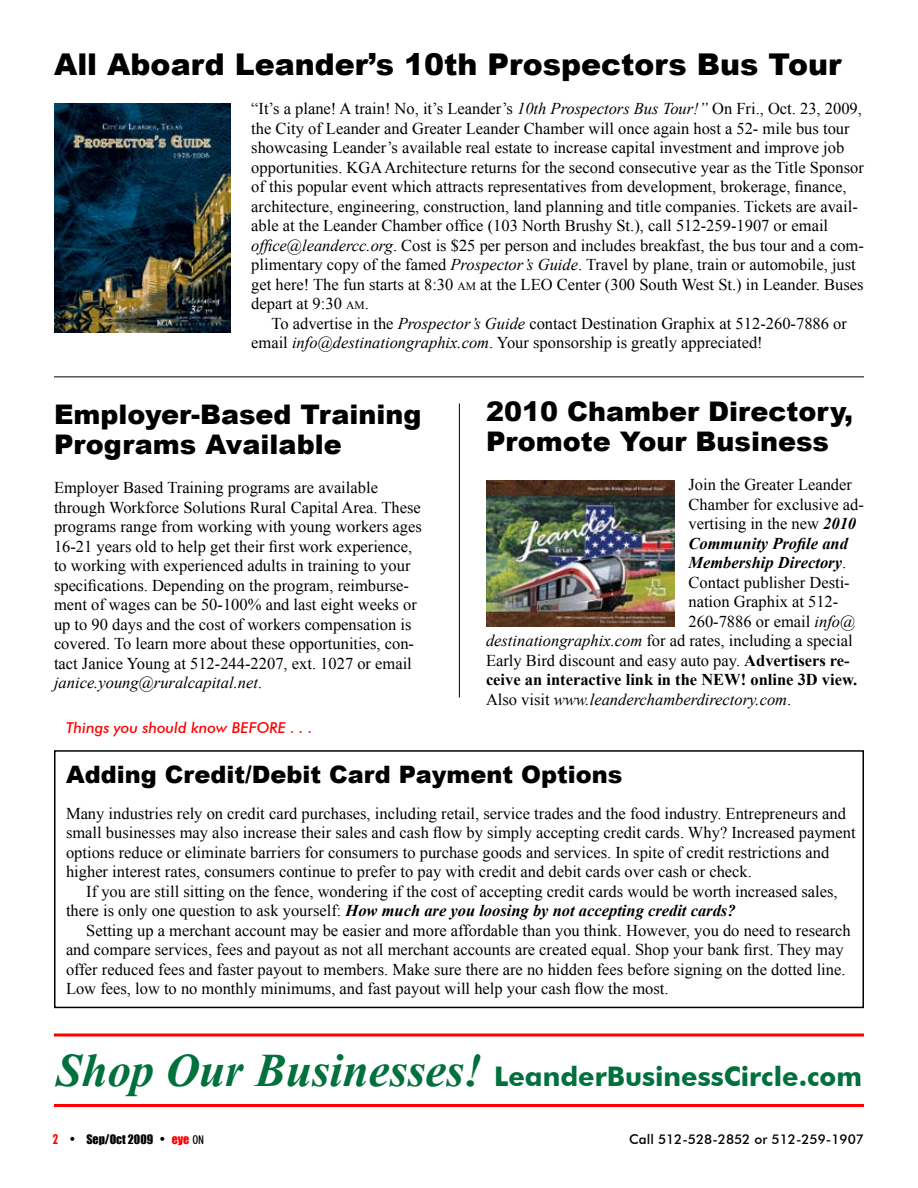
<style>
.page{position:relative;width:918px;height:1188px;background:#fff}
.page>*{position:absolute;margin:0;border:0;box-sizing:border-box;transform-origin:0 0}
.t1{font:900 30px "Arial";color:#000}
.t2{font:900 27px/30px "Arial";color:#000}
.t3{font:700 27px "Futura BT";color:#00703c}
.t4{font:900 24px "Arial";color:#000}
.t5{font:16.5px/19.5px "Times New Roman";color:#000}
.t6{font:700 16.5px "Times New Roman";color:#000}
.t7{font:italic 16.5px "Times New Roman";color:#000}
.t8{font:italic 700 16.5px "Times New Roman";color:#000}
.t9{font:italic 500 15px "Futura BT";color:#f00}
.t10{font:500 13.5px "Futura BT";color:#000}
.t11{font:12px "Impact";color:#000}
.s1{font-style:italic}
.s2{font-size:11.55px}
.s3{font-weight:700;font-style:italic}
.s4{font-weight:400;font-style:normal}
.s5{font-weight:700}
.s6{font-style:normal}
.s7{font-family:"Times New Roman";font-style:italic;font-size:46.5px}
.s8{font-family:"Futura BT";font-weight:700;font-stretch:condensed;font-size:13.5px;color:#f00}
.s9{font-family:"Futura BT";font-weight:700;font-stretch:condensed;font-size:13.5px}
.s10{font-family:"Futura BT";font-weight:300;font-stretch:condensed;font-size:13.5px}
.s11{color:#f00}
.s12{font-family:"Futura BT";font-weight:500;font-stretch:condensed}
</style>
<div class="page">
<hr style="left:54px;top:376px;width:810px;height:1px;background:#000">
<hr style="left:54px;top:1034px;width:810px;height:2px;background:#f00">
<hr style="left:54px;top:1104px;width:810px;height:3px;background:#f00">
<div style="left:54px;top:750px;width:810px;height:258px;border:2px solid #000"></div>
<img style="left:54px;top:104px;width:177px;height:228px">
<img style="left:486px;top:480px;width:189px;height:146px">
<hr style="left:459px;top:404px;width:1px;height:294px;background:#000">
<h1 class="t1" style="left:54px;top:43px;width:789px">All Aboard Leander’s 10th Prospectors Bus Tour</h1>
<p class="t5" style="left:251px;top:99px;width:614px">“It’s a plane! A train! No, it’s Leander’s <span class="s1">10th Prospectors Bus Tour!”</span> On Fri., Oct. 23, 2009, the City of Leander and Greater Leander Chamber will once again host a 52- mile bus tour showcasing Leander’s available real estate to increase capital investment and improve job opportunities. KGA Architecture returns for the second consecutive year as the Title Sponsor of this popular event which attracts representatives from development, brokerage, finance, architecture, engineering, construction, land planning and title companies. Tickets are avail&shy;able at the Leander Chamber office (103 North Brushy St.), call 512-259-1907 or email <span class="s1">office@leandercc.org</span>. Cost is $25 per person and includes breakfast, the bus tour and a com&shy;plimentary copy of the famed <span class="s1">Prospector’s Guide</span>. Travel by plane, train or automobile, just get here! The fun starts at 8:30 <span class="s2">am</span> at the LEO Center (300 South West St.) in Leander. Buses depart at 9:30 <span class="s2">am</span>.</p>
<p class="t5" style="left:251px;top:313px;width:597px;text-indent:20px">To advertise in the <span class="s1">Prospector’s Guide</span> contact Destination Graphix at 512-260-7886 or email <span class="s1">info@destinationgraphix.com</span>. Your sponsorship is greatly appreciated!</p>
<h2 class="t2" style="left:54px;top:399px;width:369px">Employer-Based Training<br>Programs Available</h2>
<p class="t5" style="left:54px;top:478px;width:369px">Employer Based Training programs are available through Workforce Solutions Rural Capital Area. These programs range from working with young workers ages 16-21 years old to help get their first work experience, to working with experienced adults in training to your specifications. Depending on the program, reimburse&shy;ment of wages can be 50-100% and last eight weeks or up to 90 days and the cost of workers compensation is covered. To learn more about these opportunities, con&shy;tact Janice Young at 512-244-2207, ext. 1027 or email <span class="s1">janice.young@ruralcapital.net</span>.</p>
<h2 class="t2" style="left:486px;top:396px;width:369px">2010 Chamber Directory,<br>Promote Your Business</h2>
<p class="t5" style="left:688px;top:475px;width:165px">Join the Greater Leander</p>
<p class="t5" style="left:688px;top:494px;width:177px">Chamber for exclusive ad-</p>
<p class="t5" style="left:688px;top:514px;width:169px">vertising in the new <span class="s3">2010</span></p>
<p class="t8" style="left:688px;top:532px;width:161px">Community Profile and</p>
<p class="t8" style="left:688px;top:551px;width:159px">Membership Directory<span class="s4">.</span></p>
<p class="t5" style="left:688px;top:572px;width:163px">Contact publisher Desti-</p>
<p class="t5" style="left:688px;top:592px;width:151px">nation Graphix at 512-</p>
<p class="t5" style="left:688px;top:611px;width:168px">260-7886 or email <span class="s1">info@</span></p>
<p class="t5" style="left:486px;top:631px;width:368px"><span class="s1">destinationgraphix.com</span> for ad rates, including a special</p>
<p class="t5" style="left:486px;top:650px;width:365px">Early Bird discount and easy auto pay. <span class="s5">Advertisers re-</span></p>
<p class="t6" style="left:486px;top:668px;width:373px">ceive an interactive link in the NEW! online 3D view.</p>
<p class="t7" style="left:486px;top:688px;width:307px"><span class="s6">Also visit</span> www.leanderchamberdirectory.com<span class="s6">.</span></p>
<p class="t9" style="left:66px;top:719px;width:248px">Things you should know BEFORE . . .</p>
<h3 class="t4" style="left:66px;top:757px;width:558px">Adding Credit/Debit Card Payment Options</h3>
<p class="t5" style="left:66px;top:803px;width:791px">Many industries rely on credit card purchases, including retail, service trades and the food industry. Entrepreneurs and small businesses may also increase their sales and cash flow by simply accepting credit cards. Why? Increased payment options reduce or eliminate barriers for consumers to purchase goods and services. In spite of credit restrictions and higher interest rates, consumers continue to prefer to pay with credit and debit cards over cash or check.</p>
<p class="t5" style="left:66px;top:881px;width:773px;text-indent:20px">If you are still sitting on the fence, wondering if the cost of accepting credit cards would be worth increased sales, there is only one question to ask yourself: <span class="s3">How much are you loosing by not accepting credit cards?</span></p>
<p class="t5" style="left:66px;top:920px;width:786px;text-indent:20px">Setting up a merchant account may be easier and more affordable than you think. However, you do need to research and compare services, fees and payout as not all merchant accounts are created equal. Shop your bank first. They may offer reduced fees and faster payout to members. Make sure there are no hidden fees before signing on the dotted line.<br>Low fees, low to no monthly minimums, and fast payout will help your cash flow the most.</p>
<h2 class="t3" style="left:56px;top:1060px;width:807px"><span class="s7">Shop Our Businesses!</span> LeanderBusinessCircle.com</h2>
<p class="t11" style="left:52px;top:1130px;width:153px"><span class="s8">2</span> <span class="s9">•</span> SEP/OCT 2009 <span class="s10">•</span> <span class="s11">EYE</span> <span class="s12">ON</span></p>
<p class="t10" style="left:629px;top:1131px;width:236px">Call 512-528-2852 or 512-259-1907</p>
</div>
